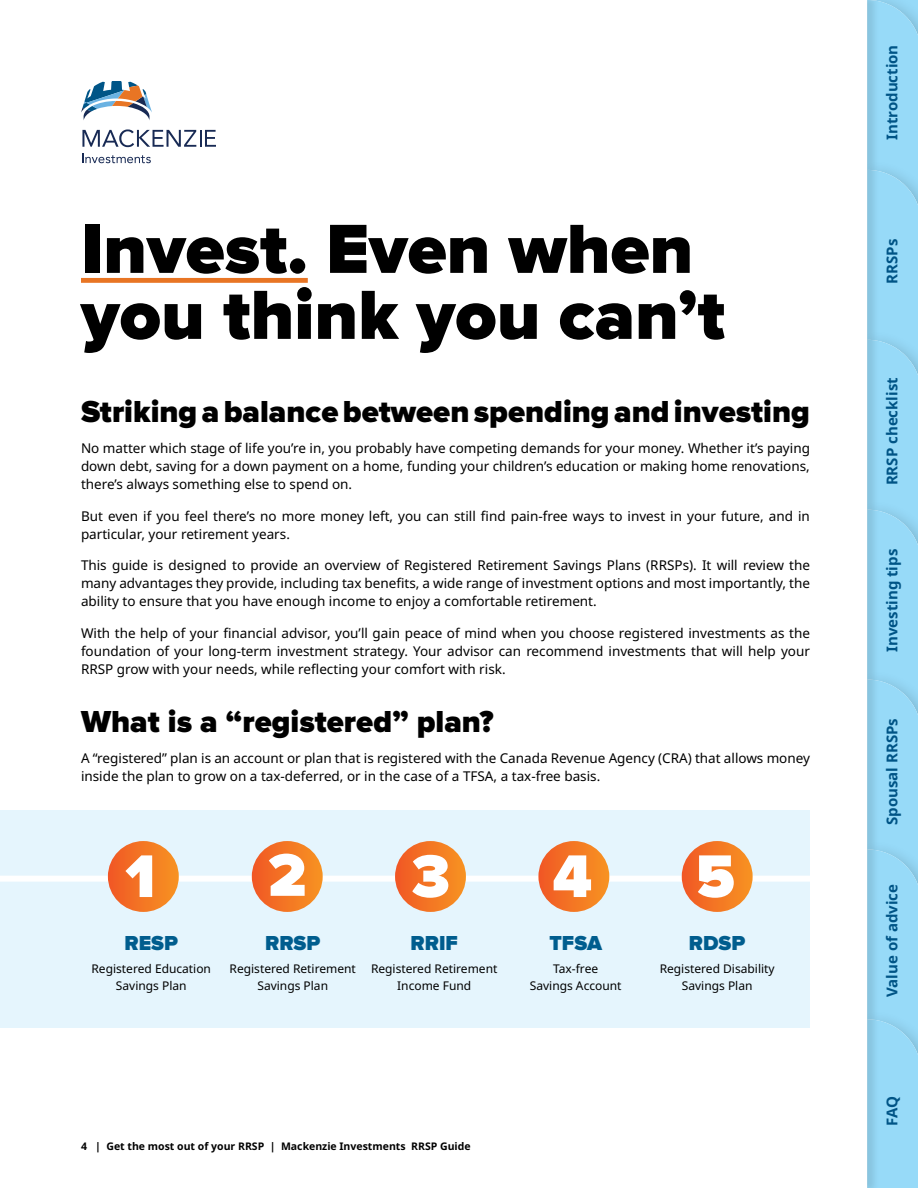
<style>
.page{position:relative;width:918px;height:1188px;background:#fff}
.page>*{position:absolute;margin:0;border:0;box-sizing:border-box;transform-origin:0 0}
.Heading_Level_1_-_He{font:900 72px/66px "Proxima Nova";color:#000}
.t1{font:900 62.4px "Proxima Nova";color:#fff}
.Heading_level_2_-_Pr{font:900 31.5px "Proxima Nova";color:#000}
.Heading_Level_3_-_MI{font:900 21px "Proxima Nova";color:#005d8e}
.t2{font:700 15px "Noto Sans";color:#005486}
.body_copy{font:13.5px/18px "Noto Sans";color:#000;text-align:justify}
.body_copy-2{font:12px/16.5px "Noto Sans";color:#000;text-align:center}
.t3{font:700 10.5px "Noto Sans";color:#000}
</style>
<div class="page">
<div style="left:880px;top:0;width:38px;height:1188px;background:#97daf8"></div>
<div style="left:814px;top:0;width:66px;height:1188px;background:#000;opacity:.1"></div>
<div style="left:813px;top:0;width:54px;height:1188px;background:#fff"></div>
<div style="left:0;top:810px;width:810px;height:217px;background:#e5f5fd"></div>
<div style="left:0;top:876px;width:843px;height:6px;background:#fff"></div>
<div style="left:108px;top:841px;width:71px;height:71px;background:linear-gradient(to right,#f05926,#f79729);border-radius:35px"></div>
<div style="left:252px;top:841px;width:71px;height:71px;background:linear-gradient(to right,#f15925,#f6982a);border-radius:35px"></div>
<div style="left:395px;top:841px;width:71px;height:71px;background:linear-gradient(to right,#f05b29,#f79526);border-radius:35px"></div>
<svg style="left:538px;top:841px;width:71px;height:71px;background:#f37726"></svg>
<div style="left:682px;top:841px;width:71px;height:71px;background:linear-gradient(to right,#f15824,#f6982b);border-radius:35px"></div>
<svg style="left:81px;top:81px;width:71px;height:39px"></svg>
<svg style="left:82px;top:129px;width:134px;height:18px"></svg>
<svg style="left:83px;top:154px;width:68px;height:9px"></svg>
<div style="left:81px;top:278px;width:227px;height:5px;background:#e87524"></div>
<p class="Heading_Level_1_-_He" style="left:81px;top:219px;width:646px">Invest. Even when you think you can’t</p>
<h2 class="Heading_level_2_-_Pr" style="left:81px;top:397px;width:731px">Striking a balance between spending and investing</h2>
<p class="body_copy" style="left:81px;top:440px;width:730px">No matter which stage of life you’re in, you probably have competing demands for your money. Whether it’s paying down debt, saving for a down payment on a home, funding your children’s education or making home renovations, there’s always something else to spend on.</p>
<p class="body_copy" style="left:81px;top:507px;width:731px">But even if you feel there’s no more money left, you can still find pain-free ways to invest in your future, and in particular, your retirement years.</p>
<p class="body_copy" style="left:81px;top:557px;width:731px">This guide is designed to provide an overview of Registered Retirement Savings Plans (RRSPs). It will review the many advantages they provide, including tax benefits, a wide range of investment options and most importantly, the ability to ensure that you have enough income to enjoy a comfortable retirement.</p>
<p class="body_copy" style="left:81px;top:624px;width:731px">With the help of your financial advisor, you’ll gain peace of mind when you choose registered investments as the foundation of your long-term investment strategy. Your advisor can recommend investments that will help your RRSP grow with your needs, while reflecting your comfort with risk.</p>
<h2 class="Heading_level_2_-_Pr" style="left:81px;top:707px;width:414px">What is a “registered” plan?</h2>
<p class="body_copy" style="left:81px;top:750px;width:731px">A “registered” plan is an account or plan that is registered with the Canada Revenue Agency (CRA) that allows money inside the plan to grow on a tax-deferred, or in the case of a TFSA, a tax-free basis.</p>
<h2 class="t1" style="left:125px;top:848px;width:32px">1</h2>
<h3 class="Heading_Level_3_-_MI" style="left:125px;top:933px;width:55px">RESP</h3>
<p class="body_copy-2" style="left:91px;top:961px;width:121px">Registered Education<br>Savings Plan</p>
<h2 class="t1" style="left:268px;top:847px;width:40px">2</h2>
<h3 class="Heading_Level_3_-_MI" style="left:265px;top:933px;width:57px">RRSP</h3>
<p class="body_copy-2" style="left:230px;top:961px;width:128px">Registered Retirement<br>Savings Plan</p>
<h2 class="t1" style="left:412px;top:848px;width:40px">3</h2>
<h3 class="Heading_Level_3_-_MI" style="left:411px;top:933px;width:49px">RRIF</h3>
<p class="body_copy-2" style="left:371px;top:961px;width:128px">Registered Retirement<br>Income Fund</p>
<h2 class="t1" style="left:553px;top:848px;width:41px">4</h2>
<h3 class="Heading_Level_3_-_MI" style="left:549px;top:933px;width:54px">TFSA</h3>
<p class="body_copy-2" style="left:530px;top:961px;width:93px">Tax-free<br>Savings Account</p>
<h2 class="t1" style="left:696px;top:848px;width:41px">5</h2>
<h3 class="Heading_Level_3_-_MI" style="left:689px;top:933px;width:58px">RDSP</h3>
<p class="body_copy-2" style="left:660px;top:961px;width:116px">Registered Disability<br>Savings Plan</p>
<p class="t3" style="left:81px;top:1139px;width:391px">4 | Get the most out of your RRSP | Mackenzie Investments RRSP Guide</p>
<p class="t2" style="left:882px;top:140px;width:97px;rotate:-90deg">Introduction</p>
<p class="t2" style="left:882px;top:284px;width:46px;rotate:-90deg">RRSPs</p>
<p class="t2" style="left:882px;top:485px;width:109px;rotate:-90deg">RRSP checklist</p>
<p class="t2" style="left:882px;top:652px;width:104px;rotate:-90deg">Investing tips</p>
<p class="t2" style="left:882px;top:825px;width:108px;rotate:-90deg">Spousal RRSPs</p>
<p class="t2" style="left:882px;top:997px;width:114px;rotate:-90deg">Value of advice</p>
<p class="t2" style="left:882px;top:1126px;width:31px;rotate:-90deg">FAQ</p>
</div>
